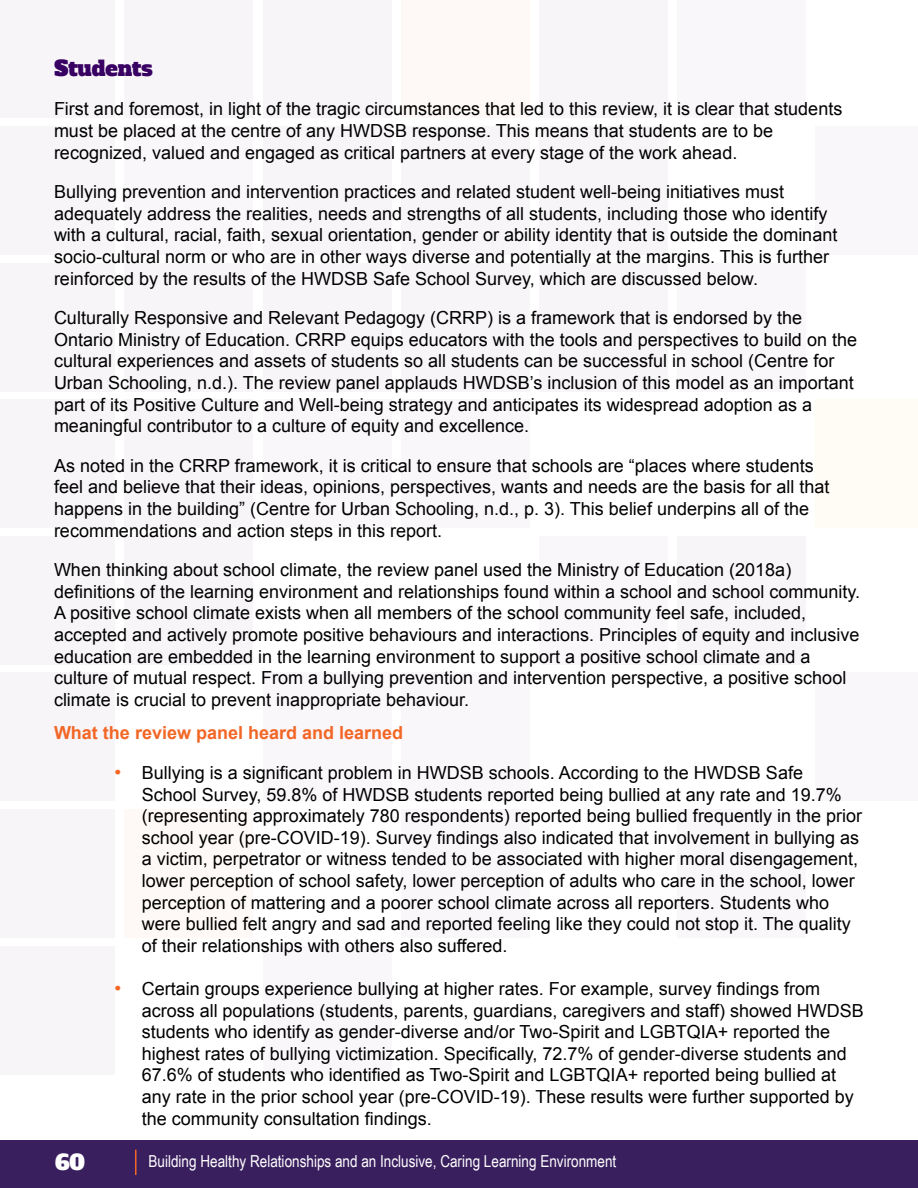
<style>
.page{position:relative;width:918px;height:1188px;background:#fff}
.page>*{position:absolute;margin:0;border:0;box-sizing:border-box;transform-origin:0 0}
.t1{font:21px "Alfa Slab One";color:#380063}
.t2{font:21px "Alfa Slab One";color:#fff}
.t3{font:18px/21.6px "Arial";color:#000}
.t4{font:700 18px "Arial";color:#f26626}
.t5{font:16.5px "Arial Narrow";color:#fff}
.s1{font-family:"Alfa Slab One";color:#f26626}
</style>
<div class="page">
<div style="left:0;top:1140px;width:918px;height:48px;background:#3a1f5f"></div>
<div style="left:0;top:536px;width:115px;height:129px;background:#f7f5f8"></div>
<div style="left:539px;top:536px;width:129px;height:129px;background:#faf7fb"></div>
<div style="left:0;top:0;width:115px;height:118px;background:#f7f5f8"></div>
<div style="left:0;top:673px;width:115px;height:128px;background:#f7f5f8"></div>
<div style="left:539px;top:0;width:129px;height:118px;background:#f7f5f8"></div>
<div style="left:0;top:126px;width:115px;height:129px;background:#f7f5f8"></div>
<div style="left:0;top:809px;width:115px;height:129px;background:#f7f5f8"></div>
<div style="left:539px;top:126px;width:129px;height:129px;background:#f7f5f8"></div>
<div style="left:0;top:263px;width:115px;height:128px;background:#f7f5f8"></div>
<div style="left:0;top:946px;width:115px;height:128px;background:#f7f5f8"></div>
<div style="left:539px;top:263px;width:129px;height:128px;background:#f7f5f8"></div>
<div style="left:0;top:399px;width:115px;height:129px;background:#f7f5f8"></div>
<div style="left:125px;top:536px;width:128px;height:129px;background:#f7f5f8"></div>
<div style="left:677px;top:536px;width:129px;height:129px;background:#f7f5f8"></div>
<div style="left:125px;top:0;width:128px;height:118px;background:#f7f5f8"></div>
<div style="left:677px;top:0;width:129px;height:118px;background:#faf7fb"></div>
<div style="left:125px;top:126px;width:128px;height:129px;background:#faf7fb"></div>
<div style="left:125px;top:809px;width:128px;height:129px;background:#fef9f6"></div>
<div style="left:677px;top:809px;width:129px;height:129px;background:#faf7fb"></div>
<div style="left:125px;top:263px;width:128px;height:128px;background:#f7f5f8"></div>
<div style="left:677px;top:263px;width:129px;height:128px;background:#faf7fb"></div>
<div style="left:125px;top:399px;width:128px;height:129px;background:#f7f5f8"></div>
<div style="left:263px;top:0;width:128px;height:118px;background:#f7f5f8"></div>
<div style="left:263px;top:673px;width:128px;height:128px;background:#faf7fb"></div>
<div style="left:815px;top:673px;width:103px;height:128px;background:#faf7fb"></div>
<div style="left:263px;top:126px;width:128px;height:129px;background:#f7f5f8"></div>
<div style="left:815px;top:126px;width:103px;height:129px;background:#faf7fb"></div>
<div style="left:263px;top:263px;width:128px;height:128px;background:#f7f5f8"></div>
<div style="left:263px;top:946px;width:128px;height:128px;background:#faf7fb"></div>
<div style="left:263px;top:399px;width:128px;height:129px;background:#faf7fb"></div>
<div style="left:815px;top:399px;width:103px;height:129px;background:#fffcf5"></div>
<div style="left:401px;top:0;width:128px;height:118px;background:#fef9f6"></div>
<div style="left:401px;top:673px;width:128px;height:128px;background:#faf7fb"></div>
<div style="left:401px;top:126px;width:128px;height:129px;background:#f7f5f8"></div>
<div style="left:401px;top:809px;width:128px;height:129px;background:#faf7fb"></div>
<div style="left:401px;top:263px;width:128px;height:128px;background:#f7f5f8"></div>
<div style="left:401px;top:399px;width:128px;height:129px;background:#faf7fb"></div>
<hr style="left:135px;top:1150px;width:2px;height:25px;background:#f26626">
<p class="t1" style="left:54px;top:54px;width:100px">Students</p>
<p class="t3" style="left:54px;top:98px;width:790px">First and foremost, in light of the tragic circumstances that led to this review, it is clear that students must be placed at the centre of any HWDSB response. This means that students are to be recognized, valued and engaged as critical partners at every stage of the work ahead.</p>
<p class="t3" style="left:54px;top:181px;width:785px">Bullying prevention and intervention practices and related student well-being initiatives must adequately address the realities, needs and strengths of all students, including those who identify with a cultural, racial, faith, sexual orientation, gender or ability identity that is outside the dominant socio-cultural norm or who are in other ways diverse and potentially at the margins. This is further reinforced by the results of the HWDSB Safe School Survey, which are discussed below.</p>
<p class="t3" style="left:54px;top:307px;width:805px">Culturally Responsive and Relevant Pedagogy (CRRP) is a framework that is endorsed by the Ontario Ministry of Education. CRRP equips educators with the tools and perspectives to build on the cultural experiences and assets of students so all students can be successful in school (Centre for Urban Schooling, n.d.). The review panel applauds HWDSB’s inclusion of this model as an important part of its Positive Culture and Well-being strategy and anticipates its widespread adoption as a meaningful contributor to a culture of equity and excellence.</p>
<p class="t3" style="left:54px;top:455px;width:777px">As noted in the CRRP framework, it is critical to ensure that schools are “places where students feel and believe that their ideas, opinions, perspectives, wants and needs are the basis for all that happens in the building” (Centre for Urban Schooling, n.d., p. 3). This belief underpins all of the recommendations and action steps in this report.</p>
<p class="t3" style="left:54px;top:559px;width:808px">When thinking about school climate, the review panel used the Ministry of Education (2018a) definitions of the learning environment and relationships found within a school and school community.<br>A positive school climate exists when all members of the school community feel safe, included, accepted and actively promote positive behaviours and interactions. Principles of equity and inclusive education are embedded in the learning environment to support a positive school climate and a culture of mutual respect. From a bullying prevention and intervention perspective, a positive school climate is crucial to prevent inappropriate behaviour.</p>
<p class="t4" style="left:54px;top:721px;width:351px">What the review panel heard and learned</p>
<p class="t3" style="left:142px;top:762px;width:722px;text-indent:-27px"><span class="s1">•</span> Bullying is a significant problem in HWDSB schools. According to the HWDSB Safe School Survey, 59.8% of HWDSB students reported being bullied at any rate and 19.7% (representing approximately 780 respondents) reported being bullied frequently in the prior school year (pre-COVID-19). Survey findings also indicated that involvement in bullying as a victim, perpetrator or witness tended to be associated with higher moral disengagement, lower perception of school safety, lower perception of adults who care in the school, lower perception of mattering and a poorer school climate across all reporters. Students who were bullied felt angry and sad and reported feeling like they could not stop it. The quality of their relationships with others also suffered.</p>
<p class="t3" style="left:142px;top:978px;width:724px;text-indent:-27px"><span class="s1">•</span> Certain groups experience bullying at higher rates. For example, survey findings from across all populations (students, parents, guardians, caregivers and staff) showed HWDSB students who identify as gender-diverse and/or Two-Spirit and LGBTQIA+ reported the highest rates of bullying victimization. Specifically, 72.7% of gender-diverse students and 67.6% of students who identified as Two-Spirit and LGBTQIA+ reported being bullied at any rate in the prior school year (pre-COVID-19). These results were further supported by the community consultation findings.</p>
<p class="t2" style="left:55px;top:1148px;width:31px">60</p>
<p class="t5" style="left:149px;top:1149px;width:469px">Building Healthy Relationships and an Inclusive, Caring Learning Environment</p>
</div>
